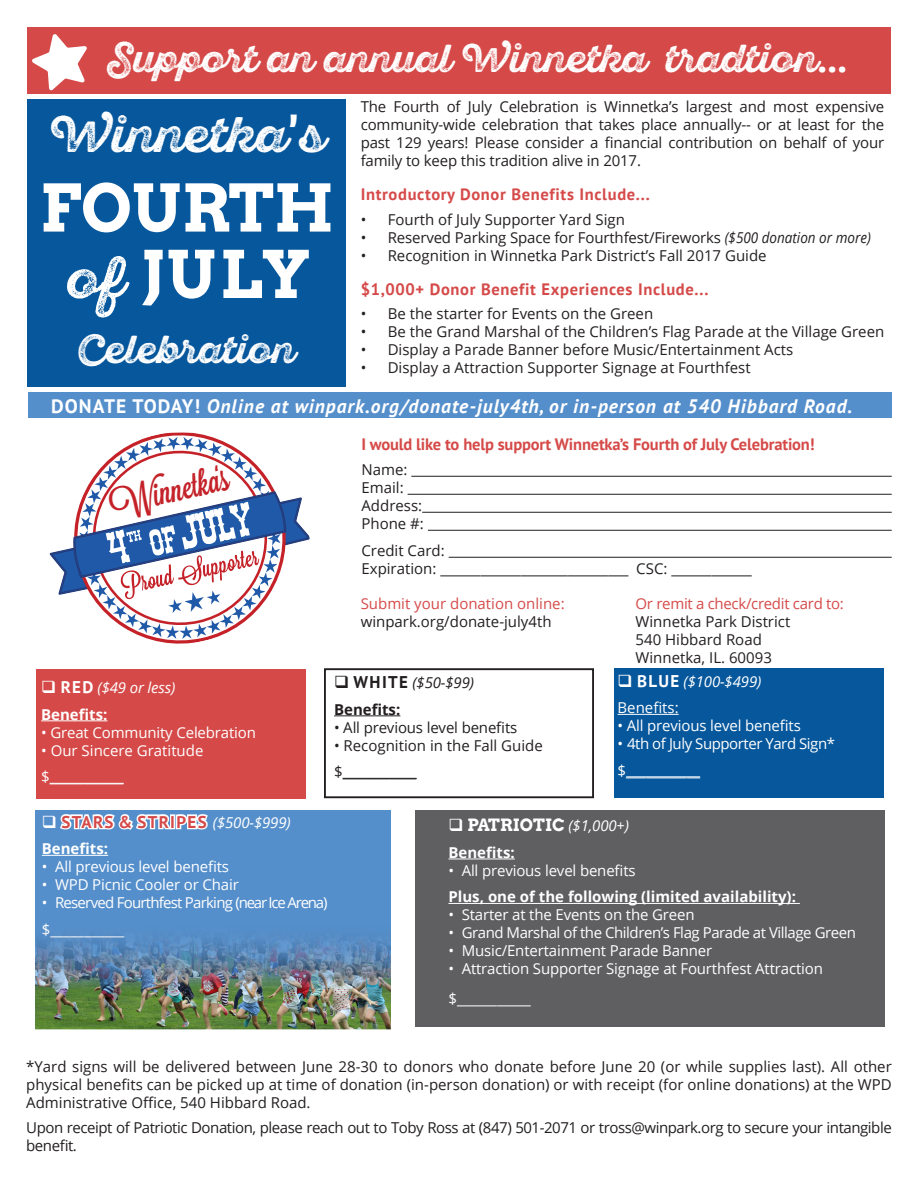
<style>
.page{position:relative;width:918px;height:1188px;background:#fff}
.page>*{position:absolute;margin:0;border:0;box-sizing:border-box;transform-origin:0 0}
.t1{font:700 65.25px "Arvo";color:#fff}
.t2{font:49.95px "Sant Elia Rough Alt Bold Thr DMO";color:#fff}
.t3{font:39px "Sant Elia Rough Alt Bold Thr DMO";color:#fff}
.t4{font:34.05px "Lavanderia Sturdy";color:#c42228}
.t5{font:italic 700 19.5px "PT Sans";letter-spacing:.05em;color:#fff}
.t6{font:700 16.95px "PT Sans";letter-spacing:.08em;color:#d54a49}
.t7{font:700 16.95px "Arvo";letter-spacing:-.005em;color:#fff}
.t8{font:700 16.5px "PT Sans";letter-spacing:.04em;color:#d54a49}
.t9{font:700 16.5px "PT Sans";letter-spacing:-.01em;color:#d54a49}
.t10{font:15px/18px "Open Sans";color:#231f20;text-align:justify}
.t11{font:15px "Open Sans";letter-spacing:-.01em;color:#fff}
.t12{font:15px/18px "Open Sans";letter-spacing:-.03em;color:#231f20}
.t13{font:15px "Open Sans";letter-spacing:-.03em;color:#fff}
.t14{font:700 15px "Open Sans";color:#fff}
.t15{font:15px "Open Sans";letter-spacing:-.05em;color:#fff}
.t16{font:italic 15px "Open Sans";letter-spacing:-.01em;color:#fff}
.t17{font:15px "Open Sans";letter-spacing:-.02em;color:#d54a49}
.t18{font:15px "Open Sans";color:#d54a49}
.t19{font:italic 15px "Open Sans";color:#231f20}
.t20{font:700 15px "Open Sans";color:#231f20}
.s1{font-family:"PT Sans";font-weight:700}
.s2{font-style:italic}
.s3{font-family:"Antique Olive";font-weight:700}
.s4{font-family:"Sant Elia Rough Alt Bold Thr DMO";font-weight:400;font-size:55.65px}
.s5{font-style:normal}
.s6{font-family:"PT Sans";font-weight:700;font-style:normal;font-size:16.95px}
.s7{color:#fff}
.s8{font-family:"Open Sans";font-weight:400;font-style:italic;font-size:15px;color:#fff}
.s9{font-family:"Open Sans";font-weight:400;font-style:italic;font-size:15px}
</style>
<div class="page">
<div style="left:28px;top:392px;width:864px;height:26px;background:#558fcb"></div>
<div style="left:27px;top:99px;width:319px;height:288px;background:#06579c"></div>
<div style="left:27px;top:28px;width:864px;height:66px;background:#d54a49"></div>
<svg style="left:32px;top:34px;width:55px;height:56px"></svg>
<div style="left:415px;top:810px;width:469px;height:216px;background:#5f5f62"></div>
<div style="left:36px;top:669px;width:270px;height:130px;background:#d54a49"></div>
<hr style="left:411px;top:476px;width:481px;height:1px;background:#231f20">
<hr style="left:408px;top:494px;width:484px;height:1px;background:#231f20">
<hr style="left:422px;top:512px;width:470px;height:1px;background:#231f20">
<hr style="left:428px;top:530px;width:464px;height:1px;background:#231f20">
<hr style="left:449px;top:557px;width:443px;height:1px;background:#231f20">
<hr style="left:41px;top:720px;width:66px;height:1px;background:#fff">
<hr style="left:50px;top:783px;width:74px;height:1px;background:#fff">
<hr style="left:448px;top:859px;width:67px;height:1px;background:#fff">
<hr style="left:448px;top:903px;width:352px;height:1px;background:#fff">
<div style="left:36px;top:810px;width:355px;height:219px;background:#558fcb"></div>
<hr style="left:42px;top:855px;width:66px;height:1px;background:#fff">
<svg style="left:60px;top:814px;width:148px;height:16px"></svg>
<svg style="left:149px;top:432px;width:62px;height:5px"></svg>
<svg style="left:49px;top:437px;width:261px;height:207px"></svg>
<div style="left:324px;top:668px;width:270px;height:130px;border:2px solid #231f20"></div>
<hr style="left:334px;top:715px;width:66px;height:1px;background:#231f20">
<hr style="left:343px;top:778px;width:74px;height:1px;background:#231f20">
<div style="left:614px;top:669px;width:270px;height:129px;background:#06579c"></div>
<hr style="left:618px;top:714px;width:61px;height:1px;background:#fff">
<hr style="left:626px;top:776px;width:74px;height:1px;background:#fff">
<img style="left:36px;top:938px;width:355px;height:91px">
<p class="t3" style="left:108px;top:36px;width:741px">Support an annual Winnetka tradtion<span class="s1">...</span></p>
<p class="t10" style="left:361px;top:97px;width:525px">The Fourth of July Celebration is Winnetka’s largest and most expensive community-wide celebration that takes place annually-- or at least for the past 129 years! Please consider a financial contribution on behalf of your family to keep this tradition alive in 2017.</p>
<p class="t8" style="left:361px;top:183px;width:291px">Introductory Donor Benefits Include...</p>
<p class="t10" style="left:361px;top:210px;width:266px">• Fourth of July Supporter Yard Sign</p>
<p class="t10" style="left:361px;top:228px;width:512px">• Reserved Parking Space for Fourthfest/Fireworks <span class="s2">($500 donation or more)</span></p>
<p class="t10" style="left:361px;top:246px;width:407px">• Recognition in Winnetka Park District’s Fall 2017 Guide</p>
<p class="t8" style="left:361px;top:278px;width:349px">$1,000+ Donor Benefit Experiences Include...</p>
<p class="t10" style="left:361px;top:304px;width:294px">• Be the starter for Events on the Green</p>
<p class="t10" style="left:361px;top:322px;width:525px">• Be the Grand Marshal of the Children’s Flag Parade at the Village Green</p>
<p class="t10" style="left:361px;top:340px;width:434px">• Display a Parade Banner before Music/Entertainment Acts</p>
<p class="t10" style="left:361px;top:358px;width:392px">• Display a Attraction Supporter Signage at Fourthfest</p>
<p class="t2" style="left:48px;top:105px;width:279px">Winnetka<span class="s3">’</span>s</p>
<p class="t1" style="left:40px;top:171px;width:296px">FOURTH</p>
<p class="t1" style="left:66px;top:237px;width:246px"><span class="s4">of</span> JULY</p>
<p class="t3" style="left:77px;top:326px;width:219px">Celebration</p>
<p class="t5" style="left:51px;top:394px;width:803px"><span class="s5">DONATE TODAY!</span> Online at winpark.org/donate-july4th, or in-person at 540 Hibbard Road.</p>
<p class="t9" style="left:361px;top:434px;width:455px">I would like to help support Winnetka’s Fourth of July Celebration!</p>
<p class="t10" style="left:361px;top:460px;width:48px">Name:</p>
<p class="t10" style="left:361px;top:478px;width:44px">Email:</p>
<p class="t10" style="left:361px;top:496px;width:62px">Address:</p>
<p class="t10" style="left:361px;top:514px;width:64px">Phone #:</p>
<p class="t10" style="left:361px;top:541px;width:85px">Credit Card:</p>
<p class="t10" style="left:361px;top:559px;width:392px">Expiration: ____________________________ CSC: ____________</p>
<p class="t4" style="left:106px;top:484px;width:123px;rotate:-12deg">Winnetkas‘</p>
<p class="t16" style="left:41px;top:678px;width:136px">❑ <span class="s6">RED</span> ($49 or less)</p>
<p class="t14" style="left:41px;top:704px;width:68px">Benefits:</p>
<p class="t11" style="left:41px;top:722px;width:216px">• Great Community Celebration</p>
<p class="t11" style="left:41px;top:740px;width:164px">• Our Sincere Gratitude</p>
<p class="t11" style="left:41px;top:766px;width:84px">$___________</p>
<p class="t18" style="left:361px;top:593px;width:205px">Submit your donation online:</p>
<p class="t10" style="left:361px;top:612px;width:192px">winpark.org/donate-july4th</p>
<p class="t19" style="left:334px;top:673px;width:141px">❑ <span class="s6">WHITE</span> ($50-$99)</p>
<p class="t20" style="left:334px;top:699px;width:68px">Benefits:</p>
<p class="t10" style="left:334px;top:718px;width:185px">• All previous level benefits</p>
<p class="t10" style="left:334px;top:736px;width:210px">• Recognition in the Fall Guide</p>
<p class="t10" style="left:334px;top:762px;width:84px">$___________</p>
<p class="t17" style="left:636px;top:593px;width:210px">Or remit a check/credit card to:</p>
<p class="t10" style="left:636px;top:612px;width:156px">Winnetka Park District</p>
<p class="t10" style="left:636px;top:630px;width:128px">540 Hibbard Road</p>
<p class="t10" style="left:636px;top:648px;width:138px">Winnetka, IL. 60093</p>
<p class="t16" style="left:618px;top:671px;width:145px">❑ <span class="s6">BLUE</span> ($100-$499)</p>
<p class="t11" style="left:618px;top:698px;width:63px">Benefits:</p>
<p class="t11" style="left:618px;top:716px;width:185px">• All previous level benefits</p>
<p class="t13" style="left:618px;top:734px;width:219px">• 4th of July Supporter Yard Sign*</p>
<p class="t11" style="left:618px;top:760px;width:84px">$___________</p>
<p class="t6" style="left:42px;top:811px;width:250px"><span class="s7">❑</span> STARS &amp; STRIPES <span class="s8">($500-$999)</span></p>
<p class="t14" style="left:42px;top:838px;width:68px">Benefits:</p>
<p class="t11" style="left:42px;top:856px;width:189px">• All previous level benefits</p>
<p class="t11" style="left:42px;top:874px;width:199px">• WPD Picnic Cooler or Chair</p>
<p class="t15" style="left:42px;top:892px;width:287px">• Reserved Fourthfest Parking (near Ice Arena)</p>
<p class="t11" style="left:42px;top:919px;width:84px">$___________</p>
<p class="t7" style="left:448px;top:816px;width:182px">❑ PATRIOTIC <span class="s9">($1,000+)</span></p>
<p class="t14" style="left:448px;top:842px;width:68px">Benefits:</p>
<p class="t11" style="left:448px;top:860px;width:189px">• All previous level benefits</p>
<p class="t14" style="left:448px;top:886px;width:349px">Plus, one of the following (limited availability):</p>
<p class="t11" style="left:448px;top:905px;width:248px">• Starter at the Events on the Green</p>
<p class="t13" style="left:448px;top:923px;width:409px">• Grand Marshal of the Children’s Flag Parade at Village Green</p>
<p class="t11" style="left:448px;top:941px;width:265px">• Music/Entertainment Parade Banner</p>
<p class="t11" style="left:448px;top:959px;width:376px">• Attraction Supporter Signage at Fourthfest Attraction</p>
<p class="t11" style="left:448px;top:988px;width:84px">$___________</p>
<p class="t10" style="left:26px;top:1057px;width:867px">*Yard signs will be delivered between June 28-30 to donors who donate before June 20 (or while supplies last). All other physical benefits can be picked up at time of donation (in-person donation) or with receipt (for online donations) at the WPD Administrative Office, 540 Hibbard Road.</p>
<p class="t12" style="left:26px;top:1118px;width:867px">Upon receipt of Patriotic Donation, please reach out to Toby Ross at (847) 501-2071 or tross@winpark.org to secure your intangible benefit.</p>
</div>
